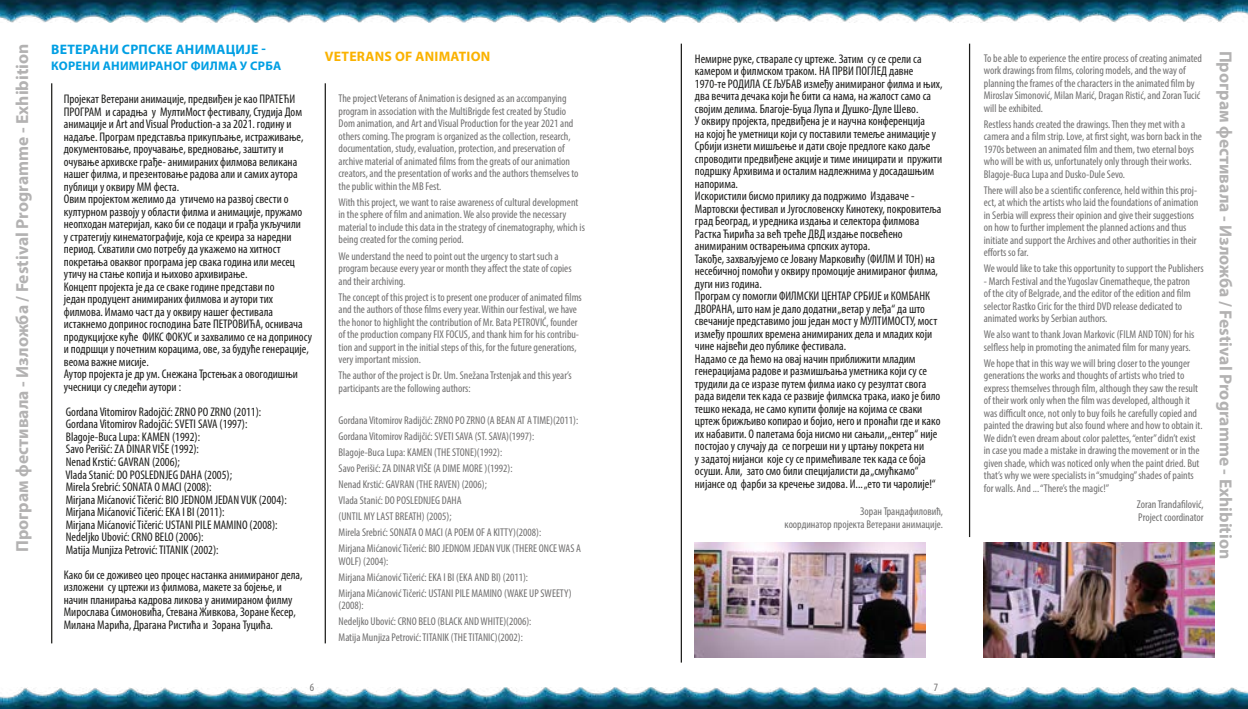
<style>
.page{position:relative;width:1248px;height:709px;background:#fff}
.page>*{position:absolute;margin:0;border:0;box-sizing:border-box;transform-origin:0 0}
.t1{font:700 17.5px "Myriad Pro";color:#b3b2b2}
.t2{font:700 13.75px "Myriad Pro";letter-spacing:.02em;color:#009fe3}
.t3{font:700 13.75px "Myriad Pro";letter-spacing:.02em;color:#fab200}
.t4{font:condensed 12.5px/12.5px "Myriad Pro";color:#1d1d1b}
.t5{font:700 12.5px "Myriad Pro";letter-spacing:.02em;color:#009fe3}
.t6{font:condensed 11.25px/12.5px "Myriad Pro";color:#706f6f}
</style>
<div class="page">
<img style="left:0;top:0;width:1247px;height:22px">
<img style="left:0;top:687px;width:1247px;height:22px">
<hr style="left:51px;top:83px;width:1px;height:560px;background:#1d1d1b">
<hr style="left:680px;top:44px;width:2px;height:618px;background:#1d1d1b">
<hr style="left:968px;top:44px;width:2px;height:493px;background:#1d1d1b">
<hr style="left:324px;top:83px;width:2px;height:560px;background:#1d1d1b">
<img style="left:694px;top:542px;width:231px;height:115px">
<img style="left:983px;top:542px;width:231px;height:115px">
<p class="t2" style="left:51px;top:40px;width:216px">ВЕТЕРАНИ СРПСКЕ АНИМАЦИЈЕ -</p>
<p class="t5" style="left:51px;top:58px;width:231px">КОРЕНИ АНИМИРАНОГ ФИЛМА У СРБА</p>
<h1 class="t1" style="left:11px;top:552px;width:510px;rotate:-90deg">Програм фестивала - Изложба / Festival Programme - Exhibition</h1>
<h1 class="t1" style="left:1237px;top:50px;width:510px;rotate:90deg">Програм фестивала - Изложба / Festival Programme - Exhibition</h1>
<p class="t3" style="left:325px;top:47px;width:167px">VETERANS OF ANIMATION</p>
<p class="t6" style="left:983px;top:51px;width:220px">To be able to experience the entire process of creating animated work drawings from films, coloring models, and the way of planning the frames of the characters in the animated film by Miroslav Simonović, Milan Marić, Dragan Ristić, and Zoran Tucić will be exhibited.</p>
<p class="t6" style="left:983px;top:117px;width:220px">Restless hands created the drawings. Then they met with a camera and a film strip. Love, at first sight, was born back in the 1970s between an animated film and them, two eternal boys who will be with us, unfortunately only through their works.<br>Blagoje-Buca Lupa and Dusko-Dule Sevo.</p>
<p class="t6" style="left:983px;top:184px;width:216px">There will also be a scientific conference, held within this proj&shy;ect, at which the artists who laid the foundations of animation in Serbia will express their opinion and give their suggestions on how to further implement the planned actions and thus initiate and support the Archives and other authorities in their efforts so far.</p>
<p class="t6" style="left:983px;top:262px;width:221px">We would like to take this opportunity to support the Publishers</p>
<p class="t6" style="left:983px;top:275px;width:208px">- March Festival and the Yugoslav Cinematheque, the patron of the city of Belgrade, and the editor of the edition and film selector Rastko Ciric for the third DVD release dedicated to animated works by Serbian authors.</p>
<p class="t6" style="left:983px;top:328px;width:212px">We also want to thank Jovan Markovic (FILM AND TON) for his selfless help in promoting the animated film for many years.</p>
<p class="t6" style="left:983px;top:357px;width:220px">We hope that in this way we will bring closer to the younger generations the works and thoughts of artists who tried to express themselves through film, although they saw the result of their work only when the film was developed, although it was difficult once, not only to buy foils he carefully copied and painted the drawing but also found where and how to obtain it.<br>We didn’t even dream about color palettes, “enter” didn’t exist in case you made a mistake in drawing the movement or in the given shade, which was noticed only when the paint dried. But that’s why we were specialists in “smudging” shades of paints for walls. And ... “There’s the magic!”</p>
<p class="t6" style="left:1136px;top:498px;width:68px">Zoran Trandafilović,<br>Project coordinator</p>
<p class="t4" style="left:694px;top:52px;width:249px">Немирне руке, стварале су цртеже. Затим су се срели са камером и филмском траком. НА ПРВИ ПОГЛЕД давне 1970-те РОДИЛА СЕ ЉУБАВ између анимираног филма и њих, два вечита дечака који ће бити са нама, на жалост само са својим делима. Благоје-Буца Лупа и Душко-Дуле Шево.<br>У оквиру пројекта, предвиђена је и научна конференција<br>на којој ће уметници који су поставили темеље анимације у Србији изнети мишљење и дати своје предлоге како даље спроводити предвиђене акције и тиме иницирати и пружити подршку Архивима и осталим надлежнима у досадашњим напорима.<br>Искористили бисмо прилику да подржимо Издаваче - Мартовски фестивал и Југословенску Кинотеку, покровитеља град Београд, и уредника издања и селектора филмова Растка Ћирића за већ треће ДВД издање посвећено анимираним остварењима српских аутора.<br>Такође, захваљујемо се Јовану Марковићу (ФИЛМ И ТОН) на несебичној помоћи у оквиру промоције анимираног филма, дуги низ година.<br>Програм су помогли ФИЛМСКИ ЦЕНТАР СРБИЈЕ и КОМБАНК ДВОРАНА, што нам је дало додатни „ветар у леђа“ да што свечаније представимо још један мост у МУЛТИМОСТУ, мост између прошлих времена анимираних дела и младих који чине највећи део публике фестивала.<br>Надамо се да ћемо на овај начин приближити младим генерацијама радове и размишљања уметника који су се трудили да се изразе путем филма иако су резултат свога рада видели тек када се развије филмска трака, иако је било тешко некада, не само купити фолије на којима се сваки цртеж брижљиво копирао и бојио, него и пронаћи где и како их набавити. О палетама боја нисмо ни сањали, „ентер“ није постојао у случају да се погреши ни у цртању покрета ни<br>у задатој нијанси које су се примећивале тек када се боја осуши. Али, зато смо били специјалисти да „смућкамо“ нијансе од фарби за кречење зидова. И... „ето ти чаролије!“</p>
<p class="t6" style="left:784px;top:504px;width:160px;line-height:13.5px;text-align:right">Зоран Трандафиловић,<br>координатор пројекта Ветерани анимације.</p>
<p class="t6" style="left:338px;top:92px;width:241px">The project Veterans of Animation is designed as an accompanying program in association with the MultiBrigde fest created by Studio Dom animation, and Art and Visual Production for the year 2021 and others coming. The program is organized as the collection, research, documentation, study, evaluation, protection, and preservation of archive material of animated films from the greats of our animation creators, and the presentation of works and the authors themselves to the public within the MB Fest.</p>
<p class="t6" style="left:338px;top:196px;width:248px">With this project, we want to raise awareness of cultural development in the sphere of film and animation. We also provide the necessary material to include this data in the strategy of cinematography, which is being created for the coming period.</p>
<p class="t6" style="left:338px;top:249px;width:234px">We understand the need to point out the urgency to start such a program because every year or month they affect the state of copies and their archiving.</p>
<p class="t6" style="left:338px;top:290px;width:245px">The concept of this project is to present one producer of animated films and the authors of those films every year. Within our festival, we have the honor to highlight the contribution of Mr. Bata PETROVIĆ, founder of the production company FIX FOCUS, and thank him for his contribu&shy;tion and support in the initial steps of this, for the future generations, very important mission.</p>
<p class="t6" style="left:338px;top:369px;width:235px">The author of the project is Dr. Um. Snežana Trstenjak and this year’s participants are the following authors:</p>
<p class="t6" style="left:338px;top:412px;width:244px;line-height:16px">Gordana Vitomirov Radijčić: ZRNO PO ZRNO (A BEAN AT A TIME)(2011):<br>Gordana Vitomirov Radijčić: SVETI SAVA (ST. SAVA)(1997):<br>Blagoje-Buca Lupa: KAMEN (THE STONE)(1992):<br>Savo Perišić: ZA DINAR VIŠE (A DIME MORE )(1992):<br>Nenad Krstić: GAVRAN (THE RAVEN) (2006);<br>Vlada Stanić: DO POSLEDNJEG DAHA<br>(UNTIL MY LAST BREATH) (2005);<br>Mirela Srebrić: SONATA O MACI (A POEM OF A KITTY)(2008):<br>Mirjana Mićanović Tičerić: BIO JEDNOM JEDAN VUK (THERE ONCE WAS A</p>
<p class="t6" style="left:338px;top:553px;width:235px;line-height:16px">WOLF) (2004):<br>Mirjana Mićanović Tičerić: EKA I BI (EKA AND BI) (2011):<br>Mirjana Mićanović Tičerić: USTANI PILE MAMINO (WAKE UP SWEETY)</p>
<p class="t6" style="left:338px;top:597px;width:194px;line-height:16px">(2008):<br>Nedeljko Ubović: CRNO BELO (BLACK AND WHITE)(2006):<br>Matija Munjiza Petrović: TITANIK (THE TITANIC)(2002):</p>
<p class="t4" style="left:64px;top:93px;width:250px">Пројекат Ветерани анимације, предвиђен је као ПРАТЕЋИ ПРОГРАМ и сарадња у МултиМост фестивалу, Студија Дом анимације и Art and Visual Production-а за 2021. годину и надаље. Програм представља прикупљање, истраживање, документовање, проучавање, вредновање, заштиту и очување архивске грађе- анимираних филмова великана нашег филма, и презентовање радова али и самих аутора публици у оквиру ММ феста.<br>Овим пројектом желимо да утичемо на развој свести о културном развоју у области филма и анимације, пружамо неопходан материјал, како би се подаци и грађа укључили<br>у стратегију кинематографије, која се креира за наредни период. Схватили смо потребу да укажемо на хитност покретања оваквог програма јер свака година или месец утичу на стање копија и њихово архивирање.<br>Концепт пројекта је да се сваке године представи по<br>један продуцент анимираних филмова и аутори тих филмова. Имамо част да у оквиру нашег фестивала истакнемо допринос господина Бате ПЕТРОВИЋА, оснивача продукцијске куће ФИКС ФОКУС и захвалимо се на доприносу и подршци у почетним корацима, ове, за будуће генерације, веома важне мисије.<br>Аутор пројекта је др ум. Снежана Трстењак а овогодишњи учесници су следећи аутори :</p>
<p class="t4" style="left:65px;top:405px;width:223px">Gordana Vitomirov Radоjčić: ZRNO PO ZRNO (2011):<br>Gordana Vitomirov Radоjčić: SVETI SAVA (1997):<br>Blagoje-Buca Lupa: KAMEN (1992):<br>Savo Perišić: ZA DINAR VIŠE (1992):<br>Nenad Krstić: GAVRAN (2006);<br>Vlada Stanić: DO POSLEDNJEG DAHA (2005);<br>Mirela Srebrić: SONATA O MACI (2008):<br>Mirjana Mićanović Tičerić: BIO JEDNOM JEDAN VUK (2004):<br>Mirjana Mićanović Tičerić: EKA I BI (2011):<br>Mirjana Mićanović Tičerić: USTANI PILE MAMINO (2008):<br>Nedeljko Ubović: CRNO BELO (2006):<br>Matija Munjiza Petrović: TITANIK (2002):</p>
<p class="t4" style="left:64px;top:568px;width:240px">Како би се доживео цео процес настанка анимираног дела, изложени су цртежи из филмова, макете за бојење, и начин планирања кадрова ликова у анимираном филму Мирослава Симоновића, Стевана Живкова, Зоране Кесер, Милана Марића, Драгана Ристића и Зорана Туцића.</p>
<p class="t6" style="left:310px;top:680px;width:6px">6</p>
<p class="t6" style="left:933px;top:680px;width:6px">7</p>
</div>
